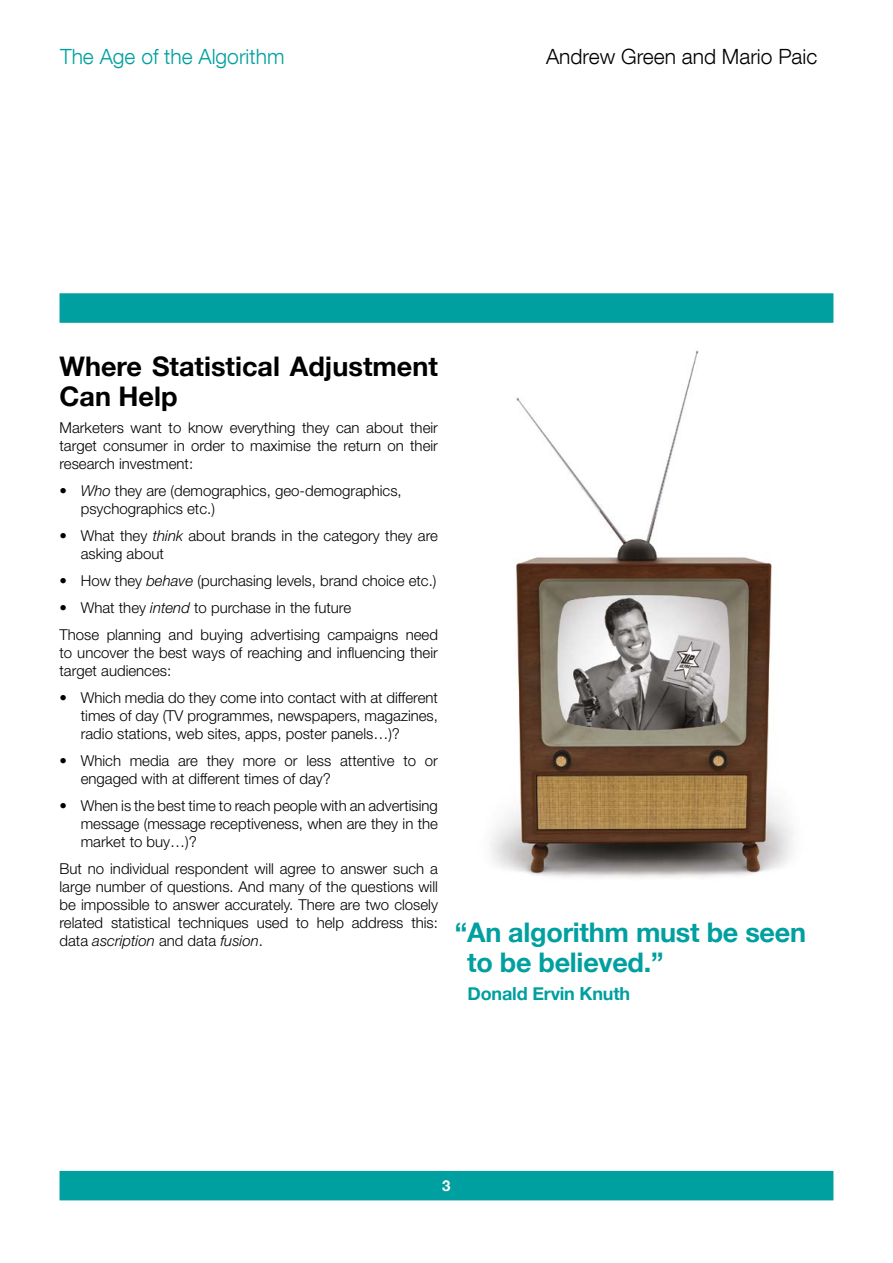
<style>
.page{position:relative;width:893px;height:1263px;background:#fff}
.page>*{position:absolute;margin:0;border:0;box-sizing:border-box;transform-origin:0 0}
.t1{font:700 27px/30px "Helvetica Neue";letter-spacing:-.01em;color:#009fa0}
.t2{font:700 27px/30px "Helvetica Neue";color:#000}
.t3{font:300 21px "Helvetica Neue LT Com";color:#000}
.t4{font:300 21px "Helvetica Neue LT Com";color:#009fa0}
.t5{font:700 18px "Helvetica Neue";letter-spacing:-.01em;color:#009fa0}
.t6{font:300 15px/18px "Helvetica Neue LT";color:#000}
.t7{font:700 15px "Helvetica Neue";color:#fff}
.s1{font-style:italic}
</style>
<div class="page">
<div style="left:60px;top:1171px;width:773px;height:29px;background:#009fa0"></div>
<div style="left:60px;top:293px;width:773px;height:30px;background:#009fa0;border:2px solid #009fa0"></div>
<img style="left:489px;top:350px;width:304px;height:528px">
<h2 class="t4" style="left:60px;top:44px;width:226px">The Age of the Algorithm</h2>
<h2 class="t3" style="left:546px;top:44px;width:273px">Andrew Green and Mario Paic</h2>
<h1 class="t2" style="left:60px;top:352px;width:380px">Where Statistical Adjustment<br>Can Help</h1>
<p class="t6" style="left:60px;top:419px;width:380px;text-align:justify">Marketers want to know everything they can about their target consumer in order to maximise the return on their research investment:</p>
<p class="t6" style="left:81px;top:482px;width:322px;text-indent:-21px"><span class="s1">• Who</span> they are (demographics, geo-demographics, psychographics etc.)</p>
<p class="t6" style="left:81px;top:527px;width:359px;text-indent:-21px">• What they <span class="s1">think</span> about brands in the category they are asking about</p>
<p class="t6" style="left:60px;top:572px;width:378px">• How they <span class="s1">behave</span> (purchasing levels, brand choice etc.)</p>
<p class="t6" style="left:60px;top:594px;width:380px;line-height:27px">• What they <span class="s1">intend</span> to purchase in the future<br>Those planning and buying advertising campaigns need</p>
<p class="t6" style="left:60px;top:644px;width:380px">to uncover the best ways of reaching and influencing their target audiences:</p>
<p class="t6" style="left:81px;top:689px;width:359px;text-align:justify;text-indent:-21px">• Which media do they come into contact with at different times of day (TV programmes, newspapers, magazines, radio stations, web sites, apps, poster panels…)?</p>
<p class="t6" style="left:81px;top:752px;width:359px;text-indent:-21px">• Which media are they more or less attentive to or engaged with at different times of day?</p>
<p class="t6" style="left:81px;top:797px;width:359px;text-align:justify;text-indent:-21px">• When is the best time to reach people with an advertising message (message receptiveness, when are they in the market to buy…)?</p>
<p class="t6" style="left:60px;top:860px;width:380px;text-align:justify">But no individual respondent will agree to answer such a large number of questions. And many of the questions will be impossible to answer accurately. There are two closely related statistical techniques used to help address this: data <span class="s1">ascription</span> and data <span class="s1">fusion</span>.</p>
<h1 class="t1" style="left:467px;top:918px;width:340px;text-indent:-12px">“An algorithm must be seen to be believed.”</h1>
<p class="t5" style="left:468px;top:980px;width:164px">Donald Ervin Knuth</p>
<p class="t7" style="left:442px;top:1174px;width:10px">3</p>
</div>
